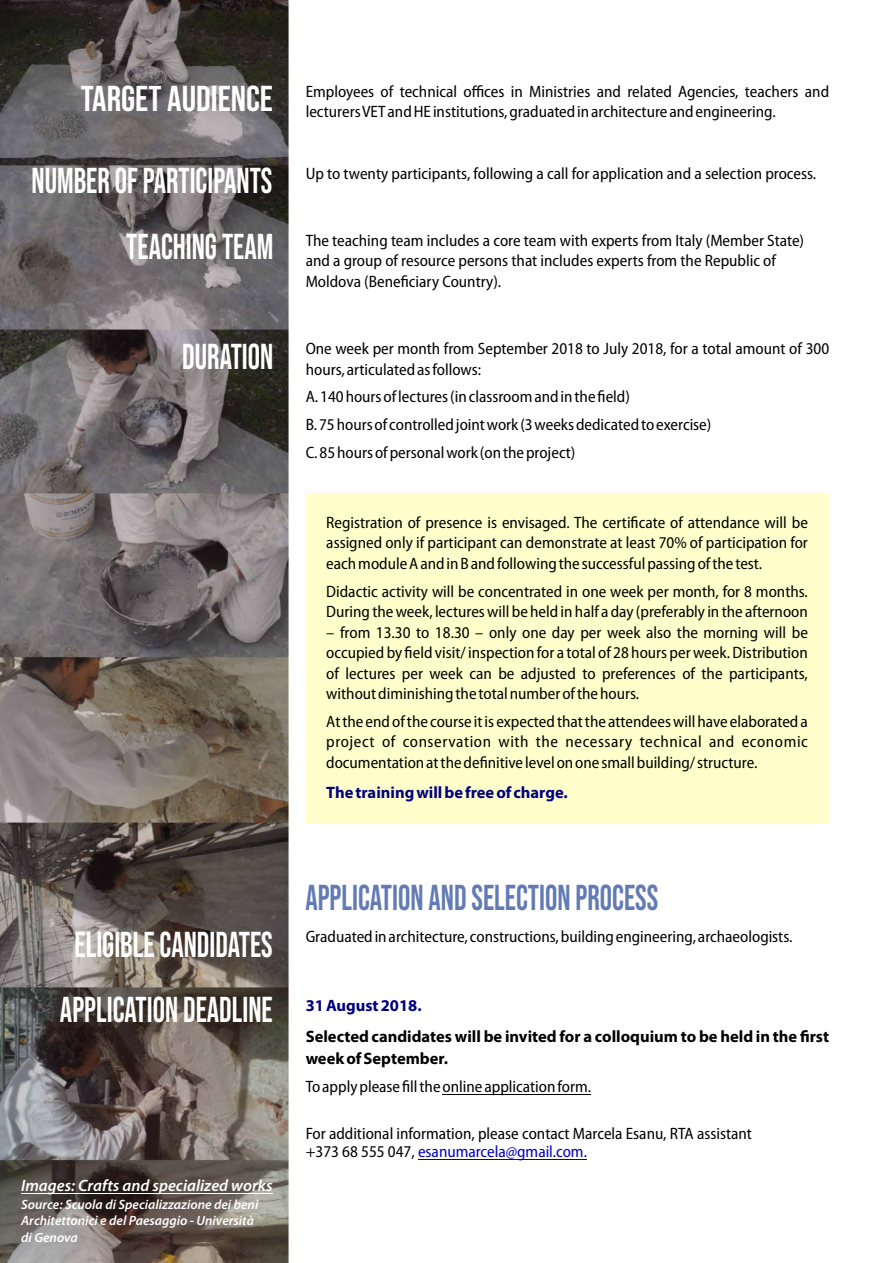
<style>
.page{position:relative;width:893px;height:1263px;background:#fff}
.page>*{position:absolute;margin:0;border:0;box-sizing:border-box;transform-origin:0 0}
.t1{font:36px/66.2px "Bebas Neue";color:#fff;text-align:right;scale:.86 1}
.t2{font:36px "Bebas Neue";color:#637bb5;scale:.86 1}
.t3{font:36px "Bebas Neue";color:#fff}
.t4{font:semi-condensed 16.5px/20.4px "Myriad Pro";color:#000}
.t5{font:700 16.5px/22.5px "Myriad Pro";color:#000}
.t6{font:700 16.5px "Myriad Pro";color:#000080}
.t7{font:italic 600 16.5px "Myriad Pro";color:#fff}
.t8{font:italic 600 13.5px/16.5px "Myriad Pro";color:#fff}
.s1{color:#0000c4}
</style>
<div class="page">
<img style="left:0;top:0;width:829px;height:1263px">
<hr style="left:21px;top:1193px;width:252px;height:1px;background:#fff">
<hr style="left:443px;top:1094px;width:148px;height:1px;background:#000">
<hr style="left:418px;top:1159px;width:166px;height:1px;background:#0000c4">
<div style="left:306px;top:494px;width:523px;height:330px;background:#ffc"></div>
<h1 class="t3" style="left:81px;top:84px;width:194px">TARGET AUDIENCE</h1>
<h1 class="t1" style="left:32px;top:151px;width:283px">NUMBER OF PARTICIPANTS<br>TEACHING TEAM</h1>
<h1 class="t1" style="left:182px;top:326px;width:107px">DURATION</h1>
<h1 class="t1" style="left:60px;top:915px;width:249px;line-height:65.6px;text-align:center">ELIGIBLE CANDIDATES<br>APPLICATION DEADLINE</h1>
<p class="t7" style="left:21px;top:1179px;width:253px">Images: Crafts and specialized works</p>
<p class="t8" style="left:21px;top:1197px;width:239px">Source: Scuola di Specializzazione dei beni<br>Architettonici e del Paesaggio - Università di Genova</p>
<p class="t4" style="left:306px;top:82px;width:525px">Employees of technical offices in Ministries and related Agencies, teachers and lecturers VET and HE institutions, graduated in architecture and engineering.</p>
<p class="t4" style="left:306px;top:165px;width:512px">Up to twenty participants, following a call for application and a selection process.</p>
<p class="t4" style="left:306px;top:231px;width:500px">The teaching team includes a core team with experts from Italy (Member State) and a group of resource persons that includes experts from the Republic of<br>Moldova (Beneficiary Country).</p>
<p class="t4" style="left:306px;top:340px;width:525px">One week per month from September 2018 to July 2018, for a total amount of 300 hours, articulated as follows:</p>
<p class="t4" style="left:306px;top:384px;width:407px;line-height:27.9px">A. 140 hours of lectures (in classroom and in the field)<br>B. 75 hours of controlled joint work (3 weeks dedicated to exercise)<br>C. 85 hours of personal work (on the project)</p>
<p class="t4" style="left:326px;top:514px;width:483px;text-align:justify">Registration of presence is envisaged. The certificate of attendance will be assigned only if participant can demonstrate at least 70% of participation for each module A and in B and following the successful passing of the test.</p>
<p class="t4" style="left:326px;top:582px;width:483px">Didactic activity will be concentrated in one week per month, for 8 months.<br>During the week, lectures will be held in half a day (preferably in the afternoon</p>
<p class="t4" style="left:326px;top:623px;width:483px;text-align:justify">– from 13.30 to 18.30 – only one day per week also the morning will be occupied by field visit/ inspection for a total of 28 hours per week. Distribution of lectures per week can be adjusted to preferences of the participants, without diminishing the total number of the hours.</p>
<p class="t4" style="left:326px;top:712px;width:483px;text-align:justify">At the end of the course it is expected that the attendees will have elaborated a project of conservation with the necessary technical and economic documentation at the definitive level on one small building/ structure.</p>
<p class="t6" style="left:326px;top:786px;width:243px">The training will be free of charge.</p>
<h1 class="t2" style="left:305px;top:883px;width:412px">APPLICATION AND SELECTION PROCESS</h1>
<p class="t4" style="left:306px;top:928px;width:488px">Graduated in architecture, constructions, building engineering, archaeologists.</p>
<p class="t6" style="left:306px;top:999px;width:117px">31 August 2018.</p>
<p class="t5" style="left:306px;top:1026px;width:525px">Selected candidates will be invited for a colloquium to be held in the first week of September.</p>
<p class="t4" style="left:306px;top:1078px;width:287px">To apply please fill the online application form.</p>
<p class="t4" style="left:306px;top:1125px;width:448px;line-height:18.6px">For additional information, please contact Marcela Esanu, RTA assistant +373 68 555 047, <span class="s1">esanumarcela@gmail.com.</span></p>
</div>
